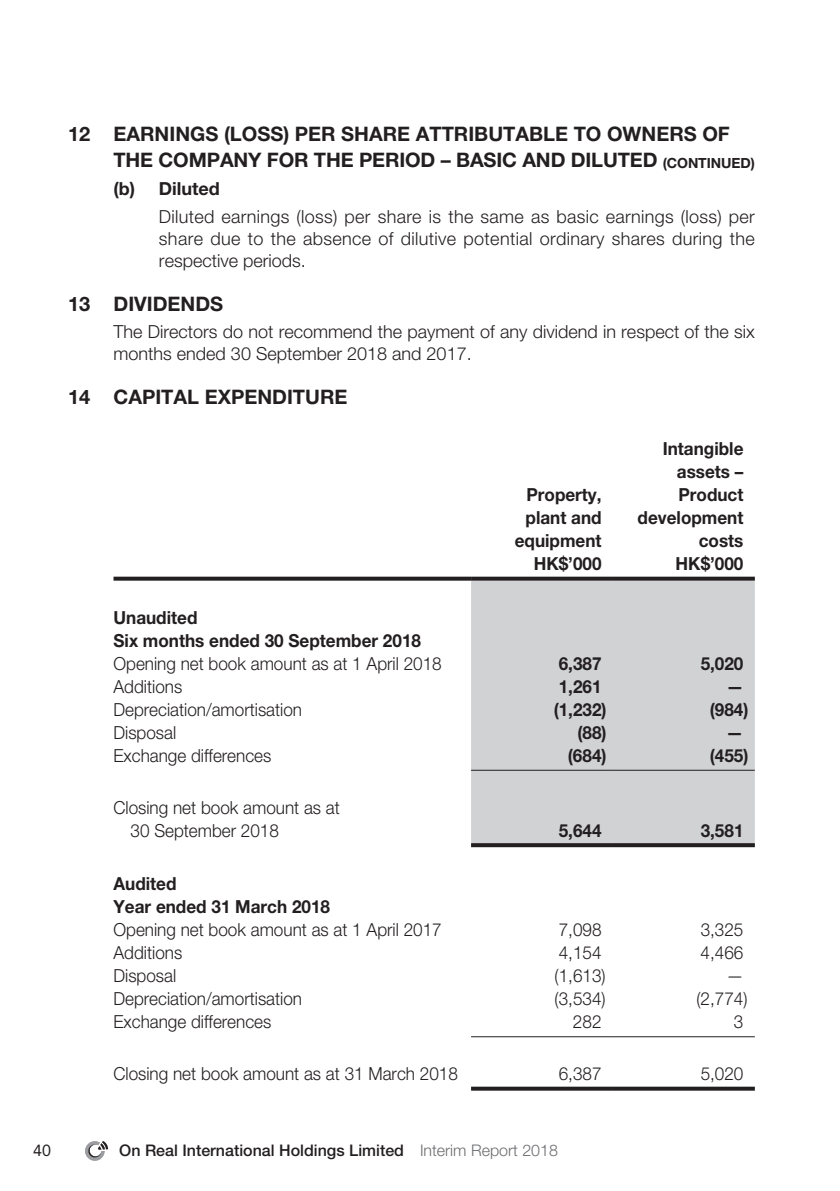
<style>
.page{position:relative;width:840px;height:1191px;background:#fff}
.page>*{position:absolute;margin:0;border:0;box-sizing:border-box;transform-origin:0 0}
.t1{font:700 20px/26px "Helvetica Neue LT Std";color:#231f20}
.t2{font:300 18px/23px "Helvetica Neue LT Std";color:#231f20;scale:.95 1}
.t3{font:300 18px/22px "Helvetica Neue LT Std";color:#231f20;text-align:justify}
.t4{font:700 18px/23px "Helvetica Neue LT Std";color:#231f20;text-align:right;scale:.95 1}
.t5{font:700 18px "Helvetica Neue LT Std";color:#231f20}
.t6{font:500 16px "Helvetica Neue LT Std";color:#231f20}
.t7{font:16px "Avenir LT Std";color:#231f20}
.s1{font-size:14px}
.s2{font-weight:300;color:#6c6d70}
</style>
<div class="page">
<svg style="left:85px;top:1141px;width:23px;height:19px"></svg>
<div style="left:471px;top:580px;width:283px;height:263px;background:#d1d2d4"></div>
<svg style="left:113px;top:576px;width:358px;height:4px"></svg>
<svg style="left:471px;top:576px;width:141px;height:4px"></svg>
<svg style="left:612px;top:576px;width:142px;height:4px"></svg>
<hr style="left:471px;top:769px;width:141px;height:1px;background:#231f20">
<hr style="left:612px;top:769px;width:142px;height:1px;background:#231f20">
<svg style="left:471px;top:843px;width:141px;height:4px"></svg>
<svg style="left:612px;top:843px;width:142px;height:4px"></svg>
<hr style="left:471px;top:1036px;width:141px;height:1px;background:#231f20">
<hr style="left:612px;top:1036px;width:142px;height:1px;background:#231f20">
<svg style="left:471px;top:1086px;width:141px;height:4px"></svg>
<svg style="left:612px;top:1086px;width:142px;height:4px"></svg>
<p class="t1" style="left:113px;top:121px;width:642px;text-indent:-45px">12 EARNINGS (LOSS) PER SHARE ATTRIBUTABLE TO OWNERS OF<br>THE COMPANY FOR THE PERIOD – BASIC AND DILUTED <span class="s1">(CONTINUED)</span></p>
<p class="t5" style="left:113px;top:177px;width:108px">(b) Diluted</p>
<p class="t3" style="left:159px;top:205px;width:597px">Diluted earnings (loss) per share is the same as basic earnings (loss) per share due to the absence of dilutive potential ordinary shares during the respective periods.</p>
<p class="t1" style="left:68px;top:290px;width:156px">13 DIVIDENDS</p>
<p class="t3" style="left:113px;top:321px;width:642px">The Directors do not recommend the payment of any dividend in respect of the six months ended 30 September 2018 and 2017.</p>
<p class="t1" style="left:68px;top:384px;width:281px">14 CAPITAL EXPENDITURE</p>
<p class="t4" style="left:514px;top:483px;width:93px">Property, plant and equipment</p>
<p class="t4" style="left:637px;top:437px;width:113px">Intangible assets –<br>Product development costs</p>
<p class="t4" style="left:533px;top:552px;width:73px">HK$’000</p>
<p class="t4" style="left:675px;top:552px;width:73px">HK$’000</p>
<p class="t4" style="left:113px;top:605px;width:325px;text-align:left">Unaudited<br>Six months ended 30 September 2018</p>
<p class="t2" style="left:113px;top:651px;width:347px">Opening net book amount as at 1 April 2018</p>
<p class="t4" style="left:558px;top:651px;width:47px">6,387</p>
<p class="t4" style="left:700px;top:651px;width:47px">5,020</p>
<p class="t2" style="left:113px;top:674px;width:74px">Additions</p>
<p class="t4" style="left:558px;top:674px;width:47px">1,261</p>
<p class="t4" style="left:726px;top:674px;width:19px">—</p>
<p class="t2" style="left:113px;top:697px;width:200px">Depreciation/amortisation</p>
<p class="t4" style="left:553px;top:697px;width:57px">(1,232)</p>
<p class="t4" style="left:709px;top:697px;width:42px">(984)</p>
<p class="t2" style="left:113px;top:720px;width:67px">Disposal</p>
<p class="t4" style="left:577px;top:720px;width:32px">(88)</p>
<p class="t4" style="left:726px;top:720px;width:19px">—</p>
<p class="t2" style="left:113px;top:743px;width:168px">Exchange differences</p>
<p class="t4" style="left:567px;top:743px;width:42px">(684)</p>
<p class="t4" style="left:709px;top:743px;width:42px">(455)</p>
<p class="t2" style="left:130px;top:795px;width:222px;text-indent:-17px">Closing net book amount as at<br>30 September 2018</p>
<p class="t4" style="left:558px;top:818px;width:47px">5,644</p>
<p class="t4" style="left:700px;top:818px;width:47px">3,581</p>
<p class="t4" style="left:113px;top:871px;width:229px;text-align:left">Audited<br>Year ended 31 March 2018</p>
<p class="t2" style="left:113px;top:918px;width:347px">Opening net book amount as at 1 April 2017</p>
<p class="t2" style="left:558px;top:918px;width:47px">7,098</p>
<p class="t2" style="left:700px;top:918px;width:47px">3,325</p>
<p class="t2" style="left:113px;top:941px;width:74px">Additions</p>
<p class="t2" style="left:558px;top:941px;width:47px">4,154</p>
<p class="t2" style="left:700px;top:941px;width:47px">4,466</p>
<p class="t2" style="left:113px;top:964px;width:67px">Disposal</p>
<p class="t2" style="left:554px;top:964px;width:55px">(1,613)</p>
<p class="t2" style="left:726px;top:964px;width:19px">—</p>
<p class="t2" style="left:113px;top:987px;width:200px">Depreciation/amortisation</p>
<p class="t2" style="left:554px;top:987px;width:55px">(3,534)</p>
<p class="t2" style="left:696px;top:987px;width:55px">(2,774)</p>
<p class="t2" style="left:113px;top:1010px;width:168px">Exchange differences</p>
<p class="t2" style="left:572px;top:1010px;width:32px">282</p>
<p class="t2" style="left:733px;top:1010px;width:12px">3</p>
<p class="t2" style="left:113px;top:1062px;width:364px">Closing net book amount as at 31 March 2018</p>
<p class="t2" style="left:558px;top:1062px;width:47px">6,387</p>
<p class="t2" style="left:700px;top:1062px;width:47px">5,020</p>
<p class="t7" style="left:33px;top:1141px;width:19px">40</p>
<p class="t6" style="left:119px;top:1140px;width:440px">On Real International Holdings Limited <span class="s2">Interim Report 2018</span></p>
</div>
